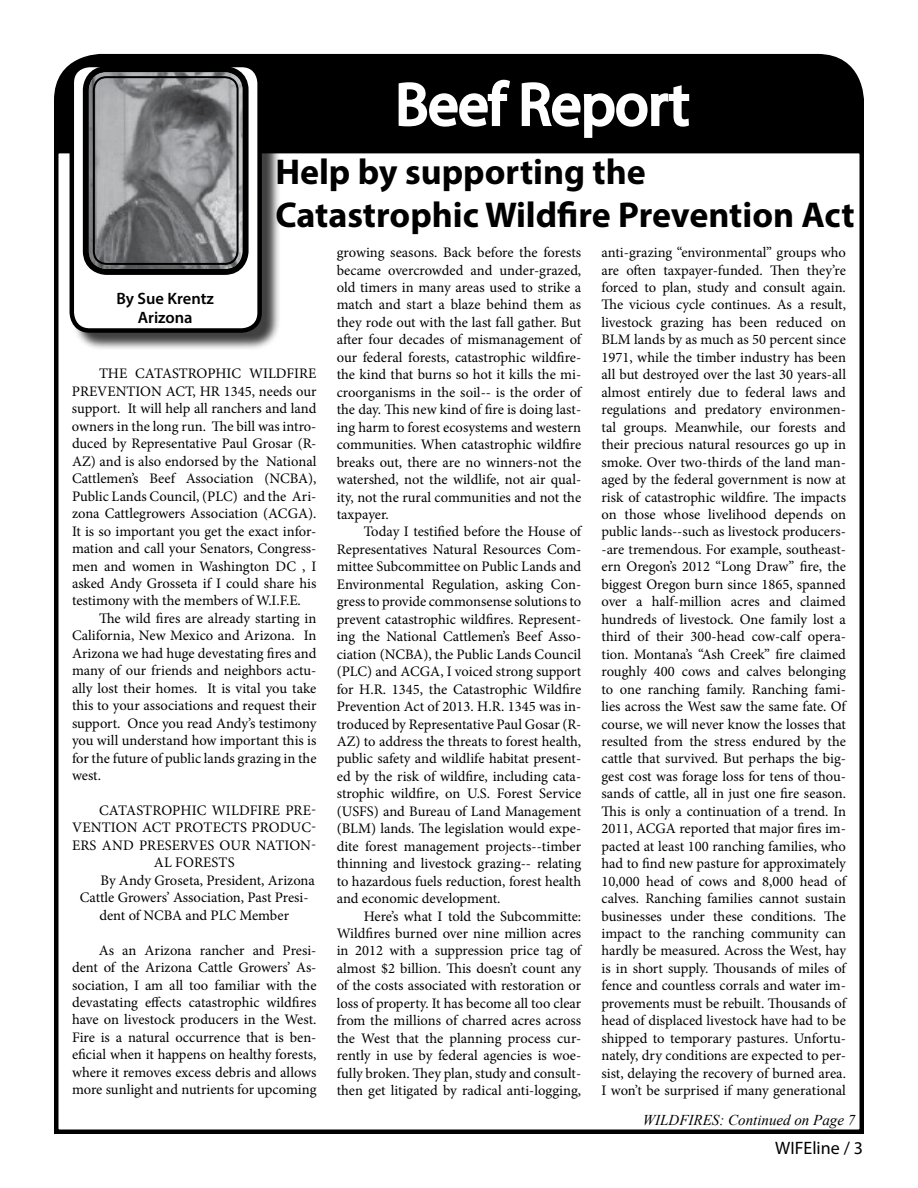
<style>
.page{position:relative;width:918px;height:1188px;background:#fff}
.page>*{position:absolute;margin:0;border:0;box-sizing:border-box;transform-origin:0 0}
.t1{font:60px "Myriad Pro";color:#fff}
.t2{font:700 36px/43.2px "Myriad Pro";color:#000}
.t3{font:18px "Myriad Pro";color:#000}
.t4{font:600 16.5px/19.8px "Myriad Pro";color:#000;text-align:center}
.t5{font:italic 15px "Times New Roman";color:#000}
.t6{font:14.55px/17.4px "Minion Pro";letter-spacing:-.005em;color:#000;text-align:justify}
.s1{font-size:14.7px}
</style>
<div class="page">
<div style="left:54px;top:149px;width:810px;height:985px;border:4px solid #000"></div>
<div style="left:54px;top:54px;width:810px;height:96px;background:#000"></div>
<svg style="left:397px;top:78px;width:115px;height:50px"></svg>
<svg style="left:520px;top:81px;width:171px;height:58px"></svg>
<div style="left:72px;top:65px;width:209px;height:286px;background:#000;opacity:.75"></div>
<div style="left:72px;top:65px;width:188px;height:266px;background:#fff;border-radius:18px"></div>
<div style="left:70px;top:63px;width:192px;height:270px;border:4px solid #000;border-radius:18px"></div>
<img style="left:90px;top:73px;width:152px;height:195px">
<div style="left:83px;top:66px;width:166px;height:209px;border:6px solid #000;border-radius:21px"></div>
<div style="left:93px;top:76px;width:146px;height:189px;border:2px solid #000;border-radius:13px"></div>
<h1 class="t1" style="left:396px;top:67px;width:295px">Beef Report</h1>
<h2 class="t2" style="left:275px;top:149px;width:581px">Help by supporting the<br>Catastrophic Wildfire Prevention Act</h2>
<p class="t4" style="left:116px;top:288px;width:99px">By Sue Krentz<br>Arizona</p>
<p class="t6" style="left:72px;top:365px;width:246px;text-indent:27px">THE CATASTROPHIC WILDFIRE PREVENTION ACT, HR 1345, needs our support. It will help all ranchers and land owners in the long run. The bill was intro&shy;duced by Representative Paul Grosar (R-AZ) and is also endorsed by the National Cattlemen’s Beef Association (NCBA), Public Lands Council, (PLC) and the Ari&shy;zona Cattlegrowers Association (ACGA).<br>It is so important you get the exact infor&shy;mation and call your Senators, Congress&shy;men and women in Washington DC , I asked Andy Grosseta if I could share his testimony with the members of W.I.F.E.</p>
<p class="t6" style="left:72px;top:610px;width:246px;text-indent:27px">The wild fires are already starting in California, New Mexico and Arizona. In Arizona we had huge devestating fires and many of our friends and neighbors actu&shy;ally lost their homes. It is vital you take this to your associations and request their support. Once you read Andy’s testimony you will understand how important this is for the future of public lands grazing in the west.</p>
<p class="t6" style="left:99px;top:802px;width:20px">Catastrophic</p>
<p class="t6" style="left:212px;top:802px;width:23px">Wildfire</p>
<p class="t6" style="left:285px;top:802px;width:33px">Pre-</p>
<p class="t6" style="left:72px;top:819px;width:11px">vention</p>
<p class="t6" style="left:142px;top:819px;width:52px">Act Protects</p>
<p class="t6" style="left:252px;top:819px;width:20px">Produc</p>
<p class="t6" style="left:311px;top:819px;width:7px">-</p>
<p class="t6" style="left:72px;top:837px;width:9px">ers</p>
<p class="t6" style="left:102px;top:837px;width:12px">and</p>
<p class="t6" style="left:139px;top:837px;width:18px">Preserves</p>
<p class="t6" style="left:220px;top:837px;width:57px">Our Nation</p>
<p class="t6" style="left:311px;top:837px;width:7px">-</p>
<p class="t6" style="left:154px;top:854px;width:39px">al Forests</p>
<p class="t6" style="left:101px;top:872px;width:216px">By Andy Groseta, President, Arizona</p>
<p class="t6" style="left:80px;top:889px;width:230px">Cattle Growers’ Association, Past Presi-</p>
<p class="t6" style="left:99px;top:906px;width:191px">dent of NCBA and PLC Member</p>
<p class="t6" style="left:72px;top:941px;width:246px;text-indent:27px">As an Arizona rancher and Presi&shy;dent of the Arizona Cattle Growers’ As&shy;sociation, I am all too familiar with the devastating effects catastrophic wildfires have on livestock producers in the West.<br>Fire is a natural occurrence that is ben&shy;eficial when it happens on healthy forests, where it removes excess debris and allows more sunlight and nutrients for upcoming</p>
<p class="t6" style="left:337px;top:244px;width:246px">growing seasons. Back before the forests became overcrowded and under-grazed, old timers in many areas used to strike a match and start a blaze behind them as they rode out with the last fall gather. But after four decades of mismanagement of our federal forests, catastrophic wildfire&shy;the kind that burns so hot it kills the mi&shy;croorganisms in the soil-- is the order of the day. This new kind of fire is doing last&shy;ing harm to forest ecosystems and western communities. When catastrophic wildfire breaks out, there are no winners-not the watershed, not the wildlife, not air qual&shy;ity, not the rural communities and not the taxpayer.</p>
<p class="t6" style="left:337px;top:523px;width:246px;text-indent:27px">Today I testified before the House of Representatives Natural Resources Com&shy;mittee Subcommittee on Public Lands and Environmental Regulation, asking Con&shy;gress to provide commonsense solutions to prevent catastrophic wildfires. Represent&shy;ing the National Cattlemen’s Beef Asso&shy;ciation (NCBA), the Public Lands Council (PLC) and ACGA, I voiced strong support for H.R. 1345, the Catastrophic Wildfire Prevention Act of 2013. H.R. 1345 was in&shy;troduced by Representative Paul Gosar (R-AZ) to address the threats to forest health, public safety and wildlife habitat present&shy;ed by the risk of wildfire, including cata&shy;strophic wildfire, on U.S. Forest Service (USFS) and Bureau of Land Management (BLM) lands. The legislation would expe&shy;dite forest management projects--timber thinning and livestock grazing-- relating to hazardous fuels reduction, forest health and economic development.</p>
<p class="t6" style="left:337px;top:907px;width:246px;text-indent:27px">Here’s what I told the Subcommitte:<br>Wildfires burned over nine million acres in 2012 with a suppression price tag of almost $2 billion. This doesn’t count any of the costs associated with restoration or loss of property. It has become all too clear from the millions of charred acres across the West that the planning process cur&shy;rently in use by federal agencies is woe&shy;fully broken. They plan, study and consult&shy;then get litigated by radical anti-logging,</p>
<p class="t6" style="left:602px;top:244px;width:246px">anti-grazing “environmental” groups who are often taxpayer-funded. Then they’re forced to plan, study and consult again.<br>The vicious cycle continues. As a result, livestock grazing has been reduced on BLM lands by as much as 50 percent since 1971, while the timber industry has been all but destroyed over the last 30 years-all almost entirely due to federal laws and regulations and predatory environmen&shy;tal groups. Meanwhile, our forests and their precious natural resources go up in smoke. Over two-thirds of the land man&shy;aged by the federal government is now at risk of catastrophic wildfire. The impacts on those whose livelihood depends on public lands--such as livestock producers--are tremendous. For example, southeast&shy;ern Oregon’s 2012 “Long Draw” fire, the biggest Oregon burn since 1865, spanned over a half-million acres and claimed hundreds of livestock. One family lost a third of their 300-head cow-calf opera&shy;tion. Montana’s “Ash Creek” fire claimed roughly 400 cows and calves belonging to one ranching family. Ranching fami&shy;lies across the West saw the same fate. Of course, we will never know the losses that resulted from the stress endured by the cattle that survived. But perhaps the big&shy;gest cost was forage loss for tens of thou&shy;sands of cattle, all in just one fire season.<br>This is only a continuation of a trend. In 2011, ACGA reported that major fires im&shy;pacted at least 100 ranching families, who had to find new pasture for approximately 10,000 head of cows and 8,000 head of calves. Ranching families cannot sustain businesses under these conditions. The impact to the ranching community can hardly be measured. Across the West, hay is in short supply. Thousands of miles of fence and countless corrals and water im&shy;provements must be rebuilt. Thousands of head of displaced livestock have had to be shipped to temporary pastures. Unfortu&shy;nately, dry conditions are expected to per&shy;sist, delaying the recovery of burned area.<br>I won’t be surprised if many genera<span class="s1">tional</span></p>
<p class="t5" style="left:643px;top:1110px;width:214px">WILDFIRES: Continued on Page 7</p>
<p class="t3" style="left:775px;top:1137px;width:89px">WIFEline / 3</p>
</div>
